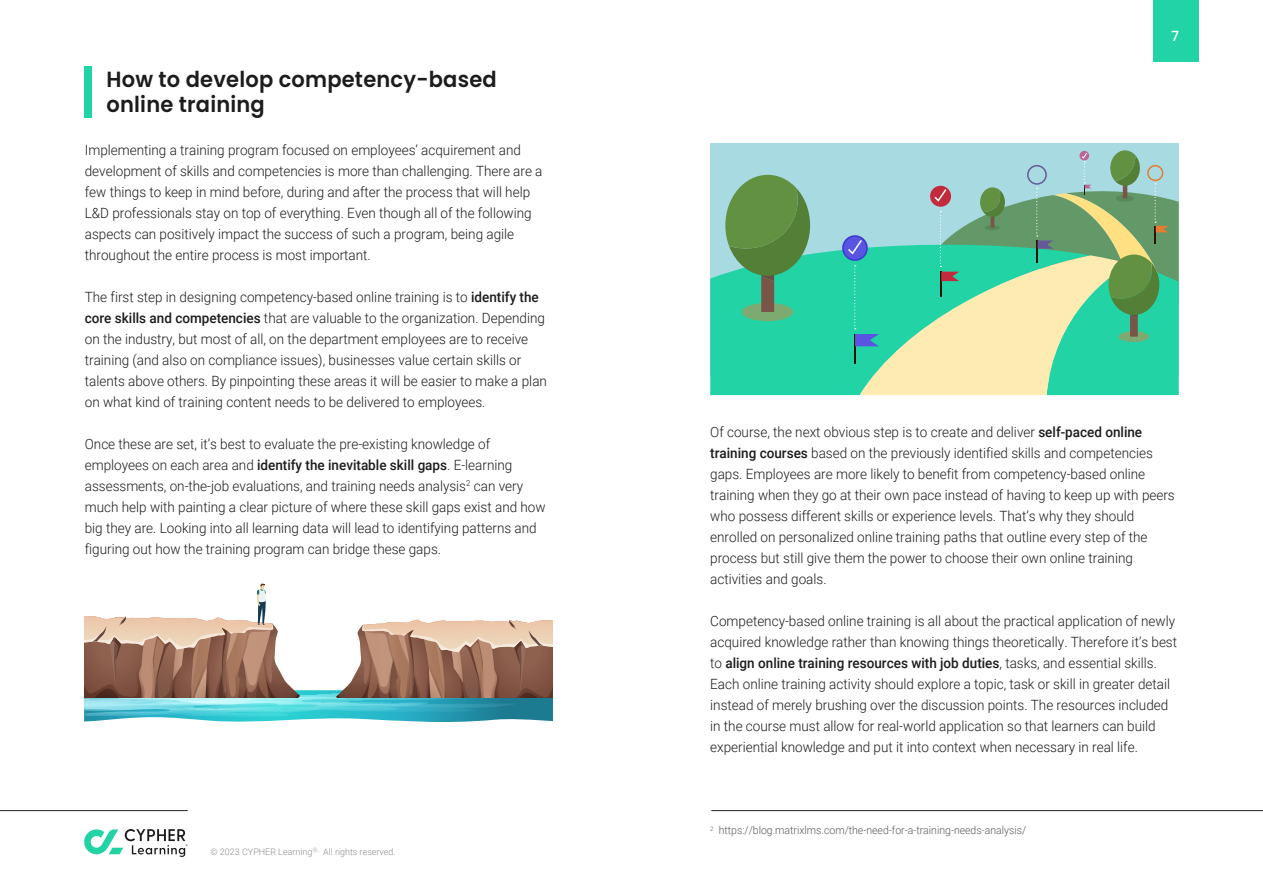
<style>
.page{position:relative;width:1263px;height:893px;background:#fff}
.page>*{position:absolute;margin:0;border:0;box-sizing:border-box;transform-origin:0 0}
.t1{font:600 21.9px/25.2px "Poppins";letter-spacing:.01em;color:#1c1c1c;scale:.96 1}
.t2{font:300 14.1px/21px "Roboto";color:#1c1c1c;scale:.96 1}
.t3{font:500 14.1px "Roboto";color:#fff;scale:.96 1}
.t4{font:300 10.95px "Roboto";color:#58595b;scale:.96 1}
.t5{font:300 9px "Roboto";color:#8c8c8c}
.s1{font-weight:500}
</style>
<div class="page">
<div style="left:1153px;top:0;width:45px;height:62px;background:#22d3a5"></div>
<div style="left:710px;top:143px;width:469px;height:233px;background:#a8dbe1"></div>
<hr style="left:711px;top:810px;width:552px;height:1px;background:#212322">
<svg style="left:84px;top:584px;width:469px;height:138px"></svg>
<svg style="left:710px;top:239px;width:136px;height:156px;background:#2bd3a9"></svg>
<div style="left:742px;top:303px;width:51px;height:18px;background:#7daa70;border-radius:50%"></div>
<svg style="left:725px;top:175px;width:85px;height:137px;background:#58a46b"></svg>
<div style="left:843px;top:236px;width:24px;height:24px;background:#5955e2;border-radius:50%"></div>
<div style="left:842px;top:235px;width:26px;height:26px;border:2px solid #3b38cd;border-radius:50%"></div>
<svg style="left:846px;top:150px;width:333px;height:245px"></svg>
<div style="left:85px;top:67px;width:7px;height:51px;background:#22d3a5"></div>
<hr style="left:0;top:810px;width:188px;height:1px;background:#212322">
<svg style="left:84px;top:829px;width:104px;height:28px"></svg>
<h1 class="t1" style="left:107px;top:67px;width:408px">How to develop competency-based online training</h1>
<p class="t3" style="left:1171px;top:26px;width:9px">7</p>
<p class="t2" style="left:85px;top:138px;width:478px">Implementing a training program focused on employees’ acquirement and development of skills and competencies is more than challenging. There are a few things to keep in mind before, during and after the process that will help L&amp;D professionals stay on top of everything. Even though all of the following aspects can positively impact the success of such a program, being agile throughout the entire process is most important.</p>
<p class="t2" style="left:85px;top:285px;width:483px">The first step in designing competency-based online training is to <span class="s1">identify the core skills and competencies</span> that are valuable to the organization. Depending on the industry, but most of all, on the department employees are to receive training (and also on compliance issues), businesses value certain skills or talents above others. By pinpointing these areas it will be easier to make a plan on what kind of training content needs to be delivered to employees.</p>
<p class="t2" style="left:85px;top:432px;width:482px">Once these are set, it’s best to evaluate the pre-existing knowledge of employees on each area and <span class="s1">identify the inevitable skill gaps</span>. E-learning assessments, on-the-job evaluations, and training needs analysis<sup>2</sup> can very much help with painting a clear picture of where these skill gaps exist and how big they are. Looking into all learning data will lead to identifying patterns and figuring out how the training program can bridge these gaps.</p>
<p class="t2" style="left:710px;top:421px;width:485px">Of course, the next obvious step is to create and deliver <span class="s1">self-paced online training courses</span> based on the previously identified skills and competencies gaps. Employees are more likely to benefit from competency-based online training when they go at their own pace instead of having to keep up with peers who possess different skills or experience levels. That’s why they should enrolled on personalized online training paths that outline every step of the process but still give them the power to choose their own online training activities and goals.</p>
<p class="t2" style="left:710px;top:609px;width:488px">Competency-based online training is all about the practical application of newly acquired knowledge rather than knowing things theoretically. Therefore it’s best to <span class="s1">align online training resources with job duties</span>, tasks, and essential skills.<br>Each online training activity should explore a topic, task or skill in greater detail instead of merely brushing over the discussion points. The resources included in the course must allow for real-world application so that learners can build experiential knowledge and put it into context when necessary in real life.</p>
<p class="t5" style="left:211px;top:845px;width:187px">© 2023 CYPHER Learning<sup>Ⓡ.</sup> All rights reserved.</p>
<p class="t4" style="left:710px;top:823px;width:331px"><sup>2</sup> https://blog.matrixlms.com/the-need-for-a-training-needs-analysis/</p>
</div>
